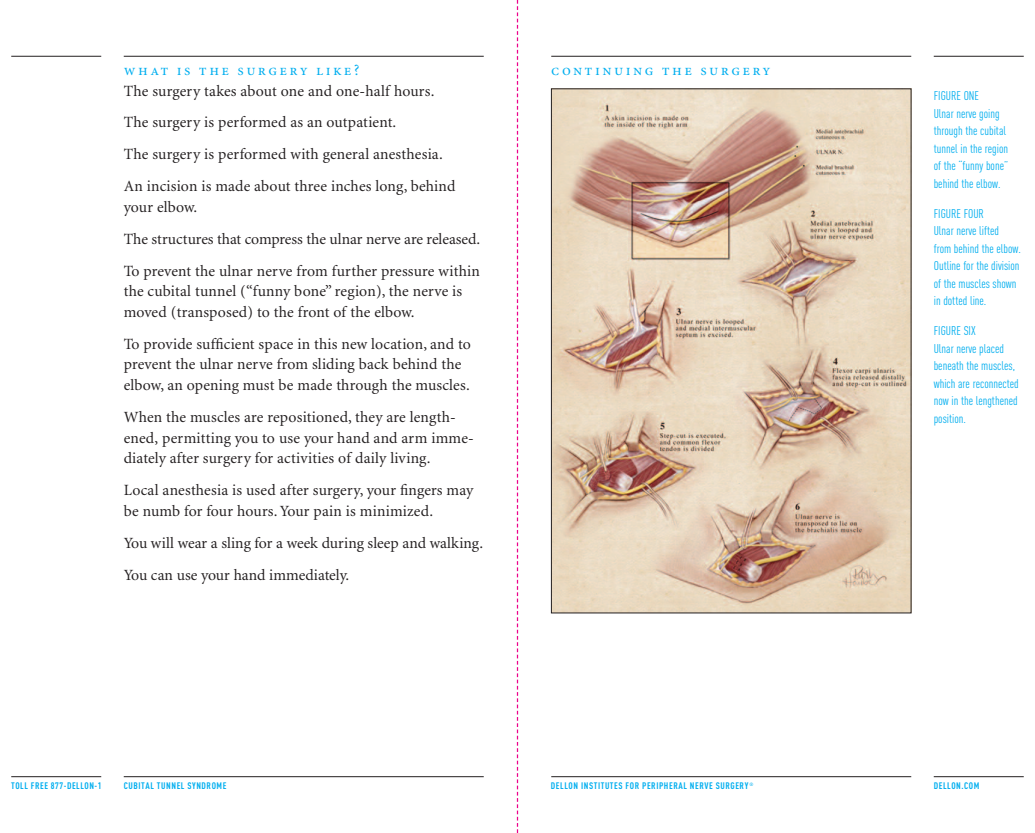
<style>
.page{position:relative;width:1035px;height:833px;background:#fff}
.page>*{position:absolute;margin:0;border:0;box-sizing:border-box;transform-origin:0 0}
.t1{font:15.62px/31.9px "Minion MM.345.wt.584.wd.11.op";letter-spacing:.01em;color:#231f20}
.t2{font:15.62px "Minion MM SC.345.wt.584.wd.11.op";letter-spacing:.15em;color:#00aeef}
.t3{font:12.5px/17.5px "DIN Cond Regular Alternate";color:#00aeef}
.t4{font:700 9.38px "DIN Cond";letter-spacing:.06em;color:#00aeef}
</style>
<div class="page">
<img style="left:553px;top:91px;width:356px;height:520px">
<hr style="left:934px;top:776px;width:90px;height:1px;background:#231f20">
<hr style="left:551px;top:776px;width:360px;height:1px;background:#231f20">
<hr style="left:934px;top:56px;width:90px;height:1px;background:#231f20">
<hr style="left:551px;top:56px;width:360px;height:1px;background:#231f20">
<hr style="left:11px;top:776px;width:90px;height:1px;background:#231f20">
<hr style="left:124px;top:776px;width:360px;height:1px;background:#231f20">
<hr style="left:11px;top:56px;width:90px;height:1px;background:#231f20">
<hr style="left:124px;top:56px;width:360px;height:1px;background:#231f20">
<svg style="left:517px;top:0;width:1px;height:832px"></svg>
<p class="t2" style="left:124px;top:64px;width:237px">what is the surgery like?</p>
<p class="t1" style="left:124px;top:76px;width:333px">The surgery takes about one and one-half hours.<br>The surgery is performed as an outpatient.<br>The surgery is performed with general anesthesia.<br>An incision is made about three inches long, behind</p>
<p class="t1" style="left:124px;top:192px;width:358px">your elbow.<br>The structures that compress the ulnar nerve are released.<br>To prevent the ulnar nerve from further pressure within</p>
<p class="t1" style="left:124px;top:282px;width:340px;line-height:20.6px">the cubital tunnel (“funny bone” region), the nerve is moved (transposed) to the front of the elbow.</p>
<p class="t1" style="left:124px;top:335px;width:349px;line-height:20.6px">To provide sufficient space in this new location, and to prevent the ulnar nerve from sliding back behind the elbow, an opening must be made through the muscles.</p>
<p class="t1" style="left:124px;top:408px;width:352px;line-height:20.6px">When the muscles are repositioned, they are length&shy;ened, permitting you to use your hand and arm imme&shy;diately after surgery for activities of daily living.</p>
<p class="t1" style="left:124px;top:481px;width:351px;line-height:20.6px">Local anesthesia is used after surgery, your fingers may be numb for four hours.Your pain is minimized.</p>
<p class="t1" style="left:124px;top:528px;width:361px">You will wear a sling for a week during sleep and walking.<br>You can use your hand immediately.</p>
<p class="t2" style="left:551px;top:64px;width:221px">continuing the surgery</p>
<p class="t3" style="left:934px;top:88px;width:76px">FIGURE ONE<br>Ulnar nerve going through the cubital tunnel in the region of the “funny bone” behind the elbow.</p>
<p class="t3" style="left:934px;top:206px;width:89px">FIGURE FOUR<br>Ulnar nerve lifted<br>from behind the elbow.<br>Outline for the division of the muscles shown in dotted line.</p>
<p class="t3" style="left:934px;top:323px;width:86px">FIGURE SIX<br>Ulnar nerve placed beneath the muscles, which are reconnected now in the lengthened position.</p>
<p class="t4" style="left:11px;top:782px;width:92px">TOLL FREE 877-DELLON-1</p>
<p class="t4" style="left:124px;top:782px;width:104px">CUBITAL TUNNEL SYNDROME</p>
<p class="t4" style="left:551px;top:782px;width:204px">DELLON INSTITUTES FOR PERIPHERAL NERVE SURGERY <sup>®</sup></p>
<p class="t4" style="left:934px;top:782px;width:47px">DELLON.COM</p>
</div>
